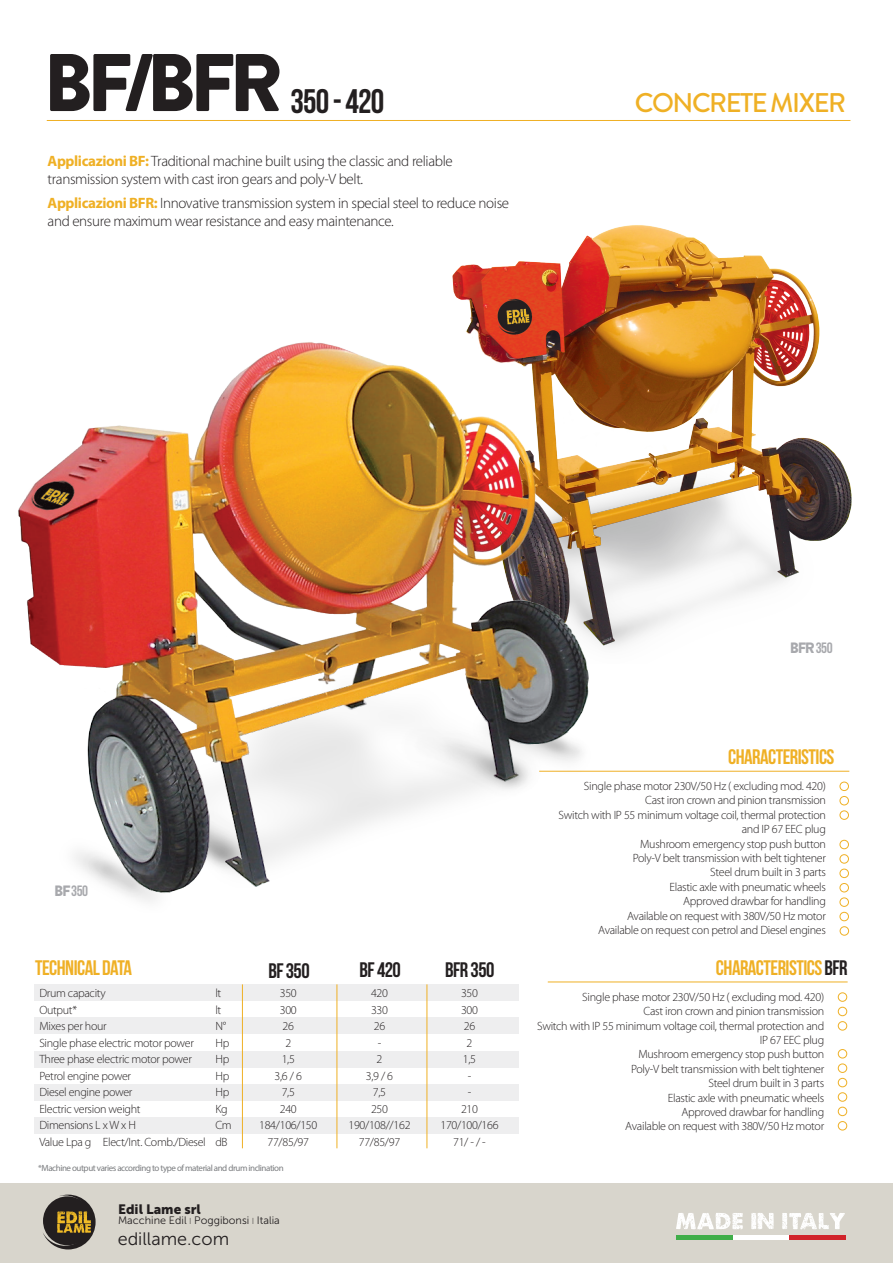
<style>
.page{position:relative;width:893px;height:1263px;background:#fff}
.page>*{position:absolute;margin:0;border:0;box-sizing:border-box;transform-origin:0 0}
.t1{font:900 81.45px "Brandon Grotesque";color:#231f20}
.t2{font:34.05px "Bebas Neue";letter-spacing:-.025em;color:#231f20}
.t3{font:500 27px "Brandon Grotesque";letter-spacing:-.055em;color:#efb025}
.t4{font:21px "Bebas Neue";letter-spacing:-.025em;color:#efb025}
.t5{font:21px "Bebas Neue";letter-spacing:-.025em;color:#231f20}
.t6{font:18px "Museo Sans 300";color:#231f20}
.t7{font:300 15px/18px "Myriad Pro";letter-spacing:-.025em;color:#231f20}
.t8{font:900 15px "Brandon Grotesque";color:#a8a9ad}
.t9{font:15px "Bebas Neue";color:#a8a9ad}
.t10{font:13.5px "Museo Sans 900";color:#231f20}
.t11{font:300 12px/14.4px "Myriad Pro";letter-spacing:-.025em;color:#231f20;text-align:right}
.t12{font:10.8px "Museo Sans 300";color:#231f20}
.t13{font:9px "Myriad Pro";letter-spacing:-.05em;color:#7a7c7f}
.s1{font-weight:700;color:#efb025}
.s2{font-family:"Brandon Grotesque";font-weight:900}
.s3{font-size:6.45px}
.s4{font-family:"Bebas Neue";font-weight:400}
.s5{color:#231f20}
</style>
<div class="page">
<hr style="left:47px;top:120px;width:803px;height:1px;background:#efb025">
<hr style="left:539px;top:771px;width:310px;height:1px;background:#efb025">
<div style="left:840px;top:782px;width:9px;height:9px;border:1px solid #efb025;border-radius:50%"></div>
<div style="left:840px;top:796px;width:9px;height:9px;border:1px solid #efb025;border-radius:50%"></div>
<div style="left:840px;top:811px;width:9px;height:8px;border:1px solid #efb025;border-radius:50%"></div>
<div style="left:840px;top:854px;width:9px;height:9px;border:1px solid #efb025;border-radius:50%"></div>
<div style="left:840px;top:869px;width:9px;height:9px;border:1px solid #efb025;border-radius:50%"></div>
<div style="left:840px;top:883px;width:9px;height:9px;border:1px solid #efb025;border-radius:50%"></div>
<div style="left:840px;top:898px;width:9px;height:8px;border:1px solid #efb025;border-radius:50%"></div>
<div style="left:840px;top:912px;width:9px;height:9px;border:1px solid #efb025;border-radius:50%"></div>
<div style="left:840px;top:926px;width:9px;height:9px;border:1px solid #efb025;border-radius:50%"></div>
<div style="left:840px;top:840px;width:9px;height:9px;border:1px solid #efb025;border-radius:50%"></div>
<hr style="left:548px;top:981px;width:300px;height:1px;background:#efb025">
<div style="left:838px;top:993px;width:9px;height:8px;border:1px solid #efb025;border-radius:50%"></div>
<div style="left:838px;top:1007px;width:9px;height:9px;border:1px solid #efb025;border-radius:50%"></div>
<div style="left:838px;top:1021px;width:9px;height:9px;border:1px solid #efb025;border-radius:50%"></div>
<div style="left:838px;top:1064px;width:9px;height:8px;border:1px solid #efb025;border-radius:50%"></div>
<div style="left:838px;top:1078px;width:9px;height:9px;border:1px solid #efb025;border-radius:50%"></div>
<div style="left:838px;top:1092px;width:9px;height:9px;border:1px solid #efb025;border-radius:50%"></div>
<div style="left:838px;top:1107px;width:9px;height:9px;border:1px solid #efb025;border-radius:50%"></div>
<div style="left:838px;top:1121px;width:9px;height:9px;border:1px solid #efb025;border-radius:50%"></div>
<div style="left:838px;top:1049px;width:9px;height:9px;border:1px solid #efb025;border-radius:50%"></div>
<div style="left:34px;top:984px;width:485px;height:17px;background:#eeeeef"></div>
<div style="left:34px;top:1017px;width:485px;height:17px;background:#eeeeef"></div>
<div style="left:34px;top:1051px;width:485px;height:16px;background:#eeeeef"></div>
<div style="left:34px;top:1084px;width:485px;height:17px;background:#eeeeef"></div>
<div style="left:34px;top:1117px;width:485px;height:17px;background:#eeeeef"></div>
<hr style="left:242px;top:984px;width:1px;height:164px;background:#efb025">
<hr style="left:337px;top:984px;width:1px;height:164px;background:#efb025">
<hr style="left:427px;top:984px;width:1px;height:164px;background:#efb025">
<img style="left:452px;top:225px;width:400px;height:379px">
<img style="left:27px;top:280px;width:674px;height:622px">
<img style="left:18px;top:280px;width:12px;height:330px">
<div style="left:0;top:1183px;width:893px;height:80px;background:#d8d5cc"></div>
<hr style="left:676px;top:1235px;width:169px;height:4px;background:#fff">
<hr style="left:676px;top:1235px;width:56px;height:4px;background:#40ae49">
<svg style="left:751px;top:1213px;width:23px;height:16px"></svg>
<svg style="left:676px;top:1213px;width:67px;height:17px"></svg>
<svg style="left:782px;top:1213px;width:63px;height:17px"></svg>
<hr style="left:789px;top:1235px;width:56px;height:4px;background:#d1232a">
<svg style="left:43px;top:1194px;width:53px;height:55px"></svg>
<p class="t1" style="left:43px;top:25px;width:242px">BF/BFR</p>
<p class="t2" style="left:290px;top:83px;width:95px">350 - 420</p>
<p class="t3" style="left:635px;top:84px;width:213px">CONCRETE MIXER</p>
<p class="t7" style="left:48px;top:152px;width:407px"><span class="s1">Applicazioni BF:</span> Traditional machine built using the classic and reliable transmission system with cast iron gears and poly-V belt.</p>
<p class="t7" style="left:48px;top:194px;width:463px"><span class="s1">Applicazioni BFR:</span> Innovative transmission system in special steel to reduce noise and ensure maximum wear resistance and easy maintenance.</p>
<p class="t9" style="left:54px;top:882px;width:36px"><span class="s2">BF</span> 350</p>
<p class="t4" style="left:35px;top:956px;width:98px">TECHNICAL DATA</p>
<p class="t5" style="left:268px;top:959px;width:43px">BF 350</p>
<p class="t5" style="left:360px;top:958px;width:43px">BF 420</p>
<p class="t11" style="left:39px;top:986px;width:68px">Drum capacity</p>
<p class="t11" style="left:39px;top:1002px;width:39px">Output*</p>
<p class="t11" style="left:39px;top:1019px;width:69px">Mixes per hour</p>
<p class="t11" style="left:39px;top:1035px;width:156px">Single phase electric motor power</p>
<p class="t11" style="left:39px;top:1052px;width:154px">Three phase electric motor power</p>
<p class="t11" style="left:39px;top:1068px;width:93px">Petrol engine power</p>
<p class="t11" style="left:39px;top:1085px;width:95px">Diesel engine power</p>
<p class="t11" style="left:39px;top:1101px;width:103px">Electric version weight</p>
<p class="t11" style="left:39px;top:1118px;width:98px">Dimensions L x W x H</p>
<p class="t11" style="left:39px;top:1134px;width:168px">Value Lpa g Elect/Int. Comb./Diesel</p>
<p class="t11" style="left:215px;top:986px;width:7px">lt</p>
<p class="t11" style="left:215px;top:1002px;width:7px">lt</p>
<p class="t11" style="left:215px;top:1019px;width:12px">N°</p>
<p class="t11" style="left:215px;top:1035px;width:16px">Hp</p>
<p class="t11" style="left:215px;top:1052px;width:16px">Hp</p>
<p class="t11" style="left:215px;top:1068px;width:16px">Hp</p>
<p class="t11" style="left:215px;top:1085px;width:16px">Hp</p>
<p class="t11" style="left:215px;top:1101px;width:14px">Kg</p>
<p class="t11" style="left:215px;top:1118px;width:18px">Cm</p>
<p class="t11" style="left:215px;top:1134px;width:14px">dB</p>
<p class="t11" style="left:280px;top:986px;width:18px">350</p>
<p class="t11" style="left:280px;top:1002px;width:18px">300</p>
<p class="t11" style="left:283px;top:1019px;width:13px">26</p>
<p class="t11" style="left:285px;top:1035px;width:7px">2</p>
<p class="t11" style="left:282px;top:1052px;width:15px">1,5</p>
<p class="t11" style="left:275px;top:1068px;width:29px">3,6 / 6</p>
<p class="t11" style="left:282px;top:1085px;width:15px">7,5</p>
<p class="t11" style="left:280px;top:1101px;width:18px">240</p>
<p class="t11" style="left:259px;top:1118px;width:60px">184/106/150</p>
<p class="t11" style="left:268px;top:1134px;width:43px">77/85/97</p>
<p class="t13" style="left:38px;top:1162px;width:247px">*Machine output varies according to type of material and drum inclination</p>
<p class="t10" style="left:118px;top:1201px;width:84px">Edil Lame srl</p>
<p class="t12" style="left:118px;top:1215px;width:163px">Macchine Edil <span class="s3">|</span> Poggibonsi <span class="s3">|</span> Italia</p>
<p class="t6" style="left:118px;top:1229px;width:113px">edillame.com</p>
<p class="t11" style="left:371px;top:986px;width:18px">420</p>
<p class="t11" style="left:371px;top:1002px;width:18px">330</p>
<p class="t11" style="left:374px;top:1019px;width:13px">26</p>
<p class="t11" style="left:378px;top:1035px;width:5px">-</p>
<p class="t11" style="left:377px;top:1052px;width:7px">2</p>
<p class="t11" style="left:366px;top:1068px;width:29px">3,9 / 6</p>
<p class="t11" style="left:373px;top:1085px;width:15px">7,5</p>
<p class="t11" style="left:371px;top:1101px;width:18px">250</p>
<p class="t11" style="left:348px;top:1118px;width:64px">190/108//162</p>
<p class="t11" style="left:359px;top:1134px;width:43px">77/85/97</p>
<p class="t5" style="left:445px;top:958px;width:51px">BFR 350</p>
<p class="t11" style="left:461px;top:986px;width:18px">350</p>
<p class="t11" style="left:461px;top:1002px;width:18px">300</p>
<p class="t11" style="left:464px;top:1019px;width:13px">26</p>
<p class="t11" style="left:467px;top:1035px;width:7px">2</p>
<p class="t11" style="left:463px;top:1052px;width:15px">1,5</p>
<p class="t11" style="left:468px;top:1068px;width:5px">-</p>
<p class="t11" style="left:468px;top:1085px;width:5px">-</p>
<p class="t11" style="left:461px;top:1101px;width:18px">210</p>
<p class="t11" style="left:440px;top:1118px;width:60px">170/100/166</p>
<p class="t11" style="left:453px;top:1134px;width:34px">71/ - / -</p>
<p class="t8" style="left:790px;top:638px;width:44px">BFR <span class="s4">350</span></p>
<p class="t4" style="left:728px;top:745px;width:108px">CHARACTERISTICS</p>
<p class="t11" style="left:584px;top:779px;width:243px">Single phase motor 230V/50 Hz ( excluding mod. 420)</p>
<p class="t11" style="left:645px;top:793px;width:182px">Cast iron crown and pinion transmission</p>
<p class="t11" style="left:559px;top:807px;width:269px">Switch with IP 55 minimum voltage coil, thermal protection and IP 67 EEC plug</p>
<p class="t11" style="left:640px;top:836px;width:187px">Mushroom emergency stop push button</p>
<p class="t11" style="left:633px;top:851px;width:195px">Poly-V belt transmission with belt tightener</p>
<p class="t11" style="left:710px;top:865px;width:117px">Steel drum built in 3 parts</p>
<p class="t11" style="left:670px;top:879px;width:158px">Elastic axle with pneumatic wheels</p>
<p class="t11" style="left:683px;top:894px;width:144px">Approved drawbar for handling</p>
<p class="t11" style="left:627px;top:908px;width:200px">Available on request with 380V/50 Hz motor</p>
<p class="t11" style="left:598px;top:923px;width:229px">Available on request con petrol and Diesel engines</p>
<p class="t4" style="left:716px;top:956px;width:133px">CHARACTERISTICS <span class="s5">BFR</span></p>
<p class="t11" style="left:582px;top:989px;width:243px">Single phase motor 230V/50 Hz ( excluding mod. 420)</p>
<p class="t11" style="left:644px;top:1004px;width:182px">Cast iron crown and pinion transmission</p>
<p class="t11" style="left:537px;top:1018px;width:289px">Switch with IP 55 minimum voltage coil, thermal protection and<br>IP 67 EEC plug</p>
<p class="t11" style="left:638px;top:1047px;width:187px">Mushroom emergency stop push button</p>
<p class="t11" style="left:631px;top:1061px;width:195px">Poly-V belt transmission with belt tightener</p>
<p class="t11" style="left:708px;top:1076px;width:117px">Steel drum built in 3 parts</p>
<p class="t11" style="left:668px;top:1090px;width:158px">Elastic axle with pneumatic wheels</p>
<p class="t11" style="left:681px;top:1105px;width:144px">Approved drawbar for handling</p>
<p class="t11" style="left:625px;top:1119px;width:200px">Available on request with 380V/50 Hz motor</p>
</div>
